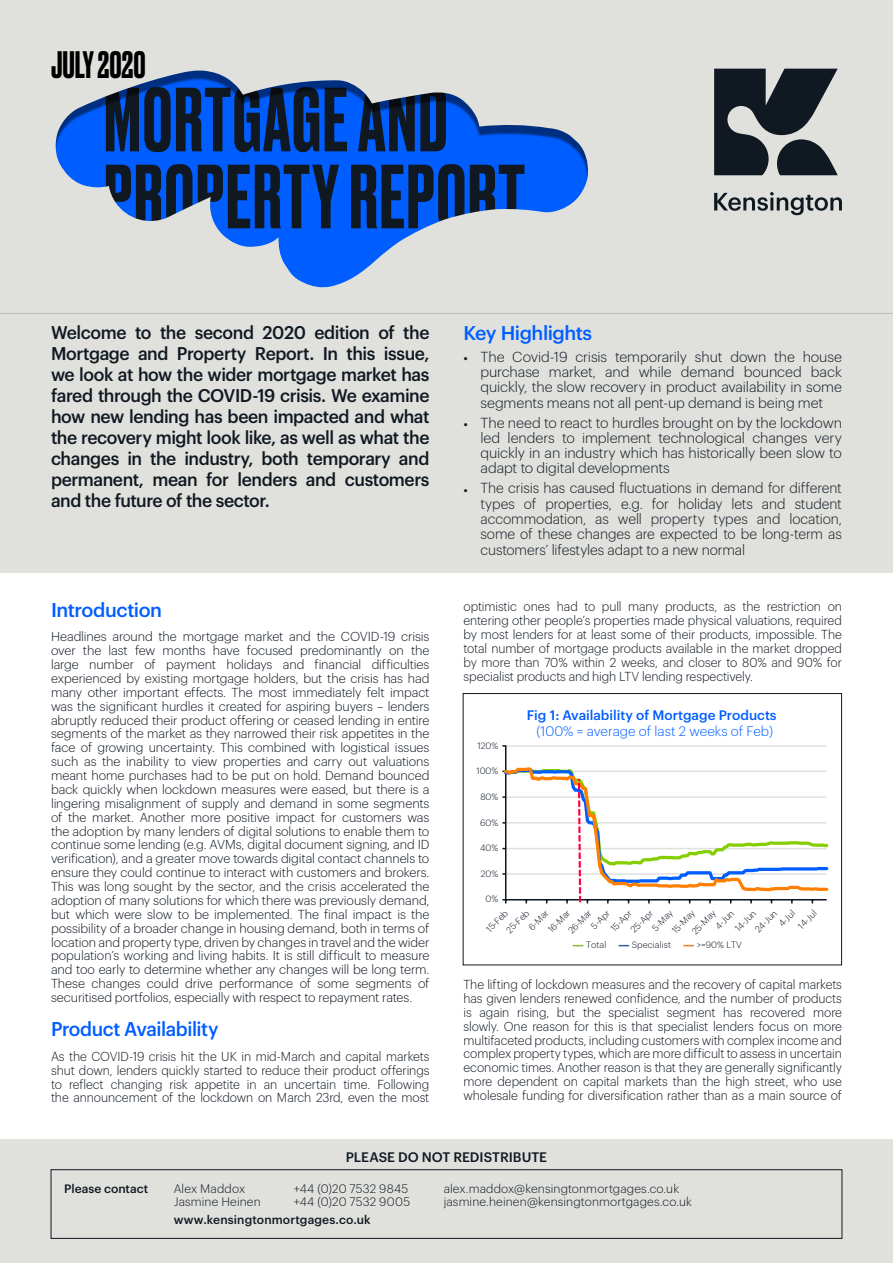
<style>
.page{position:relative;width:893px;height:1263px;background:#fff}
.page>*{position:absolute;margin:0;border:0;box-sizing:border-box;transform-origin:0 0}
.t1{font:500 85.5px/76.9px "Druk";letter-spacing:.02em;color:#101821}
.t2{font:500 36px "Druk";color:#000}
.t3{font:500 19.5px "Graphik LC";letter-spacing:-.025em;color:#005dff}
.t4{font:500 18px/21px "Graphik LC";letter-spacing:-.025em;color:#101821;text-align:justify}
.t5{font:300 14.25px/15.3px "Graphik LC";letter-spacing:-.005em;color:#101821;text-align:justify}
.t6{font:500 13.5px "Graphik LC";color:#005dff}
.t7{font:300 13.5px "Graphik LC";color:#005dff}
.t8{font:500 13.5px "Graphik LC";letter-spacing:-.005em;color:#101821}
.t9{font:300 12.75px/13.8px "Graphik LC";letter-spacing:-.01em;color:#101821;text-align:justify}
.t10{font:300 12.75px/13.8px "Graphik LC";letter-spacing:-.01em;color:#101821;text-align:justify;scale:.96 1}
.t11{font:300 12px "Graphik LC";letter-spacing:.015em;color:#101821}
.t12{font:500 12px "Graphik LC";letter-spacing:.01em;color:#101821}
.t13{font:300 9px/15px "Graphik LC";letter-spacing:.005em;color:#0a1420}
</style>
<div class="page">
<svg style="left:0;top:0;width:893px;height:314px;background:#a5bde3"></svg>
<svg style="left:714px;top:69px;width:124px;height:106px;background:#4a5056"></svg>
<svg style="left:714px;top:192px;width:128px;height:23px;background:#a0a3a3"></svg>
<div style="left:0;top:1139px;width:893px;height:124px;background:#e0e1dd"></div>
<div style="left:0;top:314px;width:893px;height:258px;background:#e0e1dd"></div>
<svg style="left:502px;top:745px;width:325px;height:20px"></svg>
<svg style="left:502px;top:765px;width:326px;height:139px"></svg>
<div style="left:463px;top:693px;width:379px;height:272px;border:1px solid #101821"></div>
<div style="left:51px;top:1169px;width:791px;height:70px;border:1px solid #101821"></div>
<h2 class="t2" style="left:51px;top:40px;width:96px">JULY 2020</h2>
<h1 class="t1" style="left:104px;top:77px;width:423px">MORTGAGE AND<br>PROPERTY REPORT</h1>
<p class="t4" style="left:51px;top:320px;width:380px">Welcome to the second 2020 edition of the Mortgage and Property Report. In this issue, we look at how the wider mortgage market has fared through the COVID-19 crisis. We examine how new lending has been impacted and what the recovery might look like, as well as what the changes in the industry, both temporary and permanent, mean for lenders and customers and the future of the sector.</p>
<h3 class="t3" style="left:463px;top:318px;width:130px">Key Highlights</h3>
<p class="t5" style="left:480px;top:348px;width:363px;text-indent:-17px">• The Covid-19 crisis temporarily shut down the house purchase market, and while demand bounced back quickly, the slow recovery in product availability in some segments means not all pent-up demand is being met</p>
<p class="t5" style="left:480px;top:414px;width:363px;text-indent:-17px">• The need to react to hurdles brought on by the lockdown led lenders to implement technological changes very quickly in an industry which has historically been slow to adapt to digital developments</p>
<p class="t5" style="left:480px;top:479px;width:363px;text-indent:-17px">• The crisis has caused fluctuations in demand for different types of properties, e.g. for holiday lets and student accommodation, as well property types and location, some of these changes are expected to be long-term as customers’ lifestyles adapt to a new normal</p>
<h3 class="t3" style="left:51px;top:595px;width:113px">Introduction</h3>
<p class="t9" style="left:51px;top:629px;width:380px">Headlines around the mortgage market and the COVID-19 crisis over the last few months have focused predominantly on the large number of payment holidays and financial difficulties experienced by existing mortgage holders, but the crisis has had many other important effects. The most immediately felt impact was the significant hurdles it created for aspiring buyers – lenders abruptly reduced their product offering or ceased lending in entire segments of the market as they narrowed their risk appetites in the face of growing uncertainty. This combined with logistical issues such as the inability to view properties and carry out valuations meant home purchases had to be put on hold. Demand bounced back quickly when lockdown measures were eased, but there is a lingering misalignment of supply and demand in some segments of the market. Another more positive impact for customers was the adoption by many lenders of digital solutions to enable them to continue some lending (e.g. AVMs, digital document signing, and ID verification), and a greater move towards digital contact channels to ensure they could continue to interact with customers and brokers.<br>This was long sought by the sector, and the crisis accelerated the adoption of many solutions for which there was previously demand, but which were slow to be implemented. The final impact is the possibility of a broader change in housing demand, both in terms of location and property type, driven by changes in travel and the wider population’s working and living habits. It is still difficult to measure and too early to determine whether any changes will be long term.<br>These changes could drive performance of some segments of securitised portfolios, especially with respect to repayment rates.</p>
<h3 class="t3" style="left:51px;top:1014px;width:169px">Product Availability</h3>
<p class="t10" style="left:51px;top:1048px;width:396px">As the COVID-19 crisis hit the UK in mid-March and capital markets shut down, lenders quickly started to reduce their product offerings to reflect changing risk appetite in an uncertain time. Following the announcement of the lockdown on March 23rd, even the most</p>
<p class="t10" style="left:463px;top:599px;width:396px">optimistic ones had to pull many products, as the restriction on entering other people’s properties made physical valuations, required by most lenders for at least some of their products, impossible. The total number of mortgage products available in the market dropped by more than 70% within 2 weeks, and closer to 80% and 90% for specialist products and high LTV lending respectively.</p>
<p class="t13" style="left:477px;top:737px;width:22px">120%</p>
<p class="t13" style="left:476px;top:763px;width:23px">100%</p>
<p class="t13" style="left:480px;top:788px;width:20px">80%</p>
<p class="t13" style="left:480px;top:814px;width:20px">60%</p>
<p class="t13" style="left:480px;top:840px;width:20px">40%</p>
<p class="t13" style="left:481px;top:865px;width:19px">20%</p>
<p class="t13" style="left:486px;top:891px;width:14px">0%</p>
<p class="t6" style="left:527px;top:704px;width:251px">Fig 1: Availability of Mortgage Products</p>
<p class="t7" style="left:536px;top:721px;width:238px">(100% = average of last 2 weeks of Feb)</p>
<p class="t13" style="left:491px;top:915px;width:30px;text-indent:-13px;rotate:-45deg">15-Feb<br>25-Feb</p>
<p class="t13" style="left:524px;top:923px;width:25px;rotate:-45deg">6-Mar</p>
<p class="t13" style="left:544px;top:925px;width:29px;rotate:-45deg">16-Mar</p>
<p class="t13" style="left:711px;top:921px;width:24px;rotate:-45deg">4-Jun</p>
<p class="t13" style="left:731px;top:924px;width:27px;rotate:-45deg">14-Jun</p>
<p class="t13" style="left:751px;top:925px;width:29px;rotate:-45deg">24-Jun</p>
<p class="t13" style="left:783px;top:910px;width:24px;line-height:15.5px;text-indent:-12px;rotate:-45deg">4-Jul<br>14-Jul</p>
<p class="t13" style="left:688px;top:927px;width:31px;rotate:-45deg">25-May</p>
<p class="t13" style="left:626px;top:925px;width:29px;rotate:-45deg">25-Apr</p>
<p class="t13" style="left:648px;top:923px;width:26px;rotate:-45deg">5-May</p>
<p class="t13" style="left:668px;top:926px;width:30px;rotate:-45deg">15-May</p>
<p class="t13" style="left:564px;top:926px;width:30px;rotate:-45deg">26-Mar</p>
<p class="t13" style="left:587px;top:922px;width:24px;rotate:-45deg">5-Apr</p>
<p class="t13" style="left:606px;top:924px;width:27px;rotate:-45deg">15-Apr</p>
<p class="t13" style="left:586px;top:937px;width:22px">Total</p>
<p class="t13" style="left:632px;top:937px;width:41px">Specialist</p>
<p class="t13" style="left:697px;top:937px;width:47px">&gt;=90% LTV</p>
<p class="t10" style="left:463px;top:976px;width:396px">The lifting of lockdown measures and the recovery of capital markets has given lenders renewed confidence, and the number of products is again rising, but the specialist segment has recovered more slowly. One reason for this is that specialist lenders focus on more multifaceted products, including customers with complex income and complex property types, which are more difficult to assess in uncertain economic times. Another reason is that they are generally significantly more dependent on capital markets than the high street, who use wholesale funding for diversification rather than as a main source of</p>
<p class="t8" style="left:346px;top:1147px;width:203px">PLEASE DO NOT REDISTRIBUTE</p>
<p class="t12" style="left:64px;top:1179px;width:86px">Please contact</p>
<p class="t11" style="left:174px;top:1179px;width:73px">Alex Maddox</p>
<p class="t11" style="left:294px;top:1179px;width:116px">+44 (0)20 7532 9845</p>
<p class="t11" style="left:444px;top:1179px;width:237px">alex.maddox@kensingtonmortgages.co.uk</p>
<p class="t11" style="left:174px;top:1193px;width:89px">Jasmine Heinen</p>
<p class="t11" style="left:294px;top:1193px;width:118px">+44 (0)20 7532 9005</p>
<p class="t11" style="left:444px;top:1193px;width:250px">jasmine.heinen@kensingtonmortgages.co.uk</p>
<p class="t12" style="left:174px;top:1210px;width:199px">www.kensingtonmortgages.co.uk</p>
</div>
